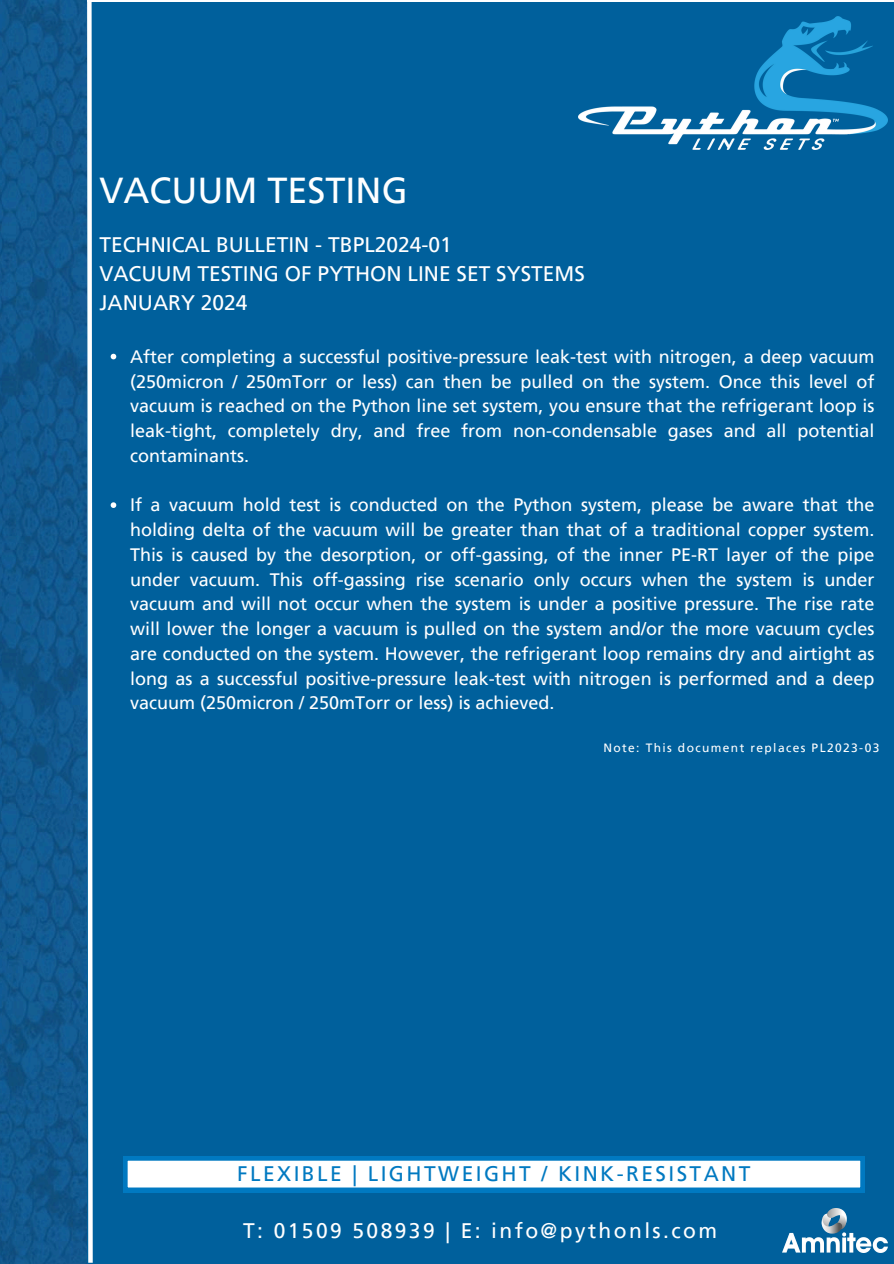
<style>
.page{position:relative;width:894px;height:1264px;background:#fff}
.page>*{position:absolute;margin:0;border:0;box-sizing:border-box;transform-origin:0 0}
.t1{font:36px "Frutiger LT Pro";color:#feffff}
.t2{font:21px/29.2px "Frutiger LT Pro";color:#fff}
.t3{font:21px "Frutiger LT Pro";letter-spacing:.115em;color:#0079c1}
.t4{font:21px "Frutiger LT Pro";letter-spacing:.115em;color:#fff}
.t5{font:18px/24.8px "Frutiger LT Pro";color:#fff;text-align:justify}
.t6{font:12px "Frutiger LT Pro";letter-spacing:.115em;color:#fff}
</style>
<div class="page">
<div style="left:0;top:2px;width:893px;height:1261px;background:#00609c"></div>
<svg style="left:87px;top:2px;width:6px;height:1261px"></svg>
<img style="left:782px;top:1208px;width:105px;height:44px">
<svg style="left:123px;top:1156px;width:741px;height:35px"></svg>
<img style="left:578px;top:17px;width:309px;height:132px">
<img style="left:0;top:0;width:87px;height:1263px">
<svg style="left:111px;top:354px;width:5px;height:5px"></svg>
<svg style="left:111px;top:502px;width:5px;height:6px"></svg>
<p class="t1" style="left:99px;top:169px;width:310px">VACUUM TESTING</p>
<p class="t2" style="left:99px;top:229px;width:487px">TECHNICAL BULLETIN - TBPL2024-01<br>VACUUM TESTING OF PYTHON LINE SET SYSTEMS<br>JANUARY 2024</p>
<p class="t5" style="left:130px;top:344px;width:745px">After completing a successful positive-pressure leak-test with nitrogen, a deep vacuum (250micron / 250mTorr or less) can then be pulled on the system. Once this level of vacuum is reached on the Python line set system, you ensure that the refrigerant loop is leak-tight, completely dry, and free from non-condensable gases and all potential contaminants.</p>
<h2 class="t5" style="left:130px;top:492px;width:745px">If a vacuum hold test is conducted on the Python system, please be aware that the holding delta of the vacuum will be greater than that of a traditional copper system.<br>This is caused by the desorption, or off-gassing, of the inner PE-RT layer of the pipe under vacuum. This off-gassing rise scenario only occurs when the system is under vacuum and will not occur when the system is under a positive pressure. The rise rate will lower the longer a vacuum is pulled on the system and/or the more vacuum cycles are conducted on the system. However, the refrigerant loop remains dry and airtight as long as a successful positive-pressure leak-test with nitrogen is performed and a deep vacuum (250micron / 250mTorr or less) is achieved.</h2>
<p class="t6" style="left:603px;top:740px;width:277px">Note: This document replaces PL2023-03</p>
<p class="t3" style="left:237px;top:1160px;width:514px">FLEXIBLE | LIGHTWEIGHT / KINK-RESISTANT</p>
<h3 class="t4" style="left:243px;top:1217px;width:475px">T: 01509 508939 | E: info@pythonls.com</h3>
</div>
